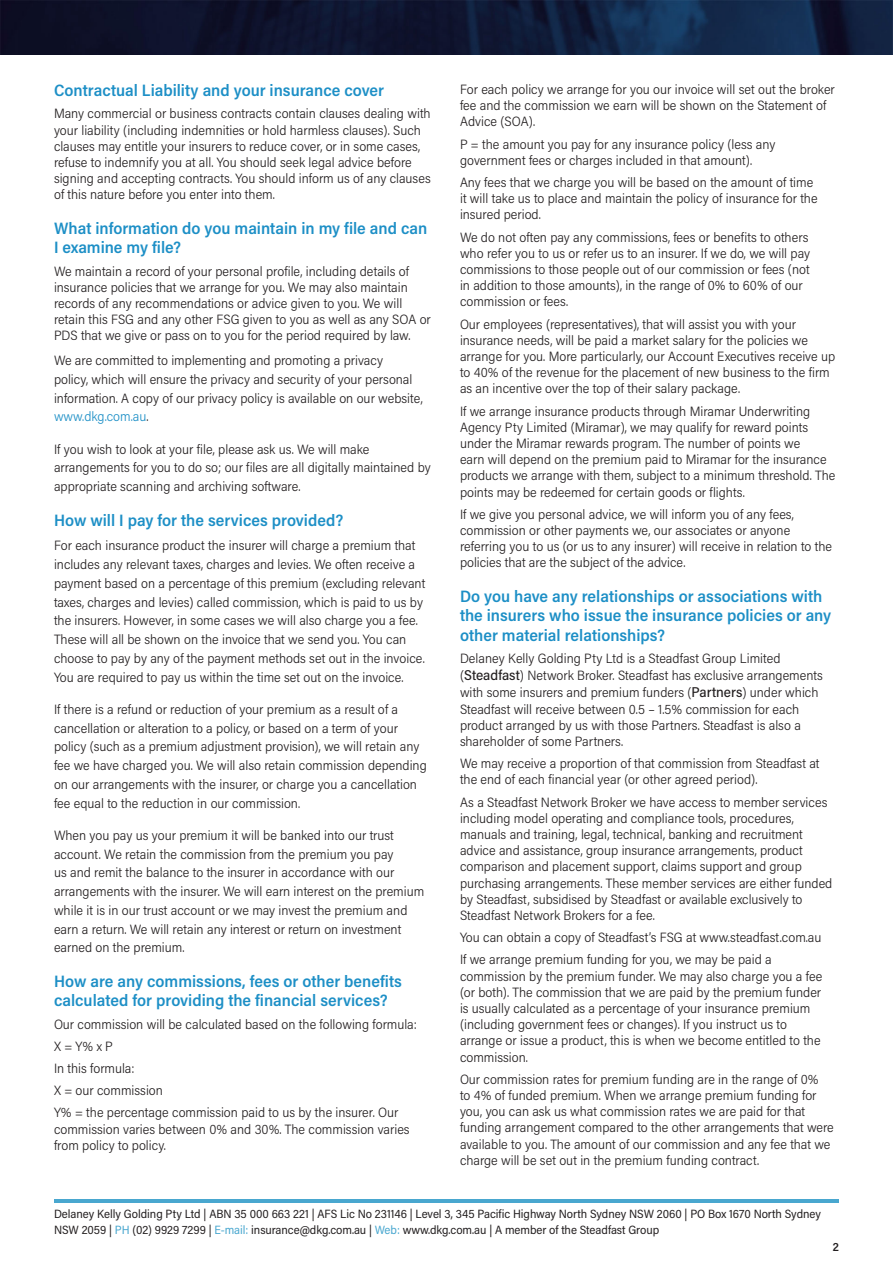
<style>
.page{position:relative;width:893px;height:1263px;background:#fff}
.page>*{position:absolute;margin:0;border:0;box-sizing:border-box;transform-origin:0 0}
.Subhead3{font:600 16.5px/19.5px "Acumin Pro Semi Cond";color:#1d8fc6}
.Body{font:300 13.5px/16.2px "Acumin Pro Semi Cond";color:#231f20}
.t1{font:12px/16.5px "Acumin Pro Semi Cond";letter-spacing:-.005em;color:#231f20}
.t2{font:600 12px "Acumin Pro Semi Cond";color:#231f20}
.s1{color:#1d8fc6}
.s2{font-weight:500;font-size:14.25px}
.s3{color:#49a7cf}
</style>
<div class="page">
<hr style="left:54px;top:1199px;width:785px;height:3px;background:#49a7cf">
<img style="left:0;top:0;width:893px;height:54px">
<p class="Subhead3" style="left:54px;top:80px;width:332px">Contractual Liability and your insurance cover</p>
<p class="Body" style="left:54px;top:105px;width:378px">Many commercial or business contracts contain clauses dealing with your liability (including indemnities or hold harmless clauses). Such clauses may entitle your insurers to reduce cover, or in some cases, refuse to indemnify you at all. You should seek legal advice before signing and accepting contracts. You should inform us of any clauses of this nature before you enter into them.</p>
<p class="Subhead3" style="left:54px;top:218px;width:375px">What information do you maintain in my file and can<br>I examine my file?</p>
<p class="Body" style="left:54px;top:262px;width:378px">We maintain a record of your personal profile, including details of insurance policies that we arrange for you. We may also maintain records of any recommendations or advice given to you. We will retain this FSG and any other FSG given to you as well as any SOA or PDS that we give or pass on to you for the period required by law.</p>
<p class="Body" style="left:54px;top:350px;width:370px;line-height:18.8px">We are committed to implementing and promoting a privacy<br>policy, which will ensure the privacy and security of your personal information. A copy of our privacy policy is available on our website, <span class="s1">www.dkg.com.au</span>.</p>
<p class="Body" style="left:54px;top:439px;width:378px;line-height:18.8px">If you wish to look at your file, please ask us. We will make arrangements for you to do so; our files are all digitally maintained by appropriate scanning and archiving software.</p>
<p class="Subhead3" style="left:54px;top:509px;width:291px">How will I pay for the services provided?</p>
<p class="Body" style="left:54px;top:536px;width:373px;line-height:18.8px">For each insurance product the insurer will charge a premium that includes any relevant taxes, charges and levies. We often receive a payment based on a percentage of this premium (excluding relevant taxes, charges and levies) called commission, which is paid to us by the insurers. However, in some cases we will also charge you a fee.<br>These will all be shown on the invoice that we send you. You can choose to pay by any of the payment methods set out in the invoice.<br>You are required to pay us within the time set out on the invoice.</p>
<p class="Body" style="left:54px;top:699px;width:374px;line-height:18.8px">If there is a refund or reduction of your premium as a result of a cancellation or alteration to a policy, or based on a term of your policy (such as a premium adjustment provision), we will retain any fee we have charged you. We will also retain commission depending on our arrangements with the insurer, or charge you a cancellation fee equal to the reduction in our commission.</p>
<p class="Body" style="left:54px;top:825px;width:372px;line-height:18.8px">When you pay us your premium it will be banked into our trust account. We retain the commission from the premium you pay<br>us and remit the balance to the insurer in accordance with our arrangements with the insurer. We will earn interest on the premium while it is in our trust account or we may invest the premium and earn a return. We will retain any interest or return on investment earned on the premium.</p>
<p class="Subhead3" style="left:54px;top:971px;width:349px">How are any commissions, fees or other benefits calculated for providing the financial services?</p>
<p class="Body" style="left:54px;top:1015px;width:364px">Our commission will be calculated based on the following formula:</p>
<p class="Body" style="left:54px;top:1037px;width:60px">X = Y% x P</p>
<p class="Body" style="left:54px;top:1060px;width:82px">In this formula:</p>
<p class="Body" style="left:54px;top:1082px;width:110px">X = our commission</p>
<p class="Body" style="left:54px;top:1104px;width:357px">Y% = the percentage commission paid to us by the insurer. Our commission varies between 0% and 30%. The commission varies from policy to policy.</p>
<p class="Body" style="left:460px;top:81px;width:376px">For each policy we arrange for you our invoice will set out the broker fee and the commission we earn will be shown on the Statement of<br>Advice (SOA).</p>
<p class="Body" style="left:460px;top:135px;width:317px">P = the amount you pay for any insurance policy (less any government fees or charges included in that amount).</p>
<p class="Body" style="left:460px;top:174px;width:359px">Any fees that we charge you will be based on the amount of time it will take us to place and maintain the policy of insurance for the insured period.</p>
<p class="Body" style="left:460px;top:228px;width:352px">We do not often pay any commissions, fees or benefits to others who refer you to us or refer us to an insurer. If we do, we will pay commissions to those people out of our commission or fees (not in addition to those amounts), in the range of 0% to 60% of our commission or fees.</p>
<p class="Body" style="left:460px;top:315px;width:377px">Our employees (representatives), that will assist you with your insurance needs, will be paid a market salary for the policies we arrange for you. More particularly, our Account Executives receive up to 40% of the revenue for the placement of new business to the firm as an incentive over the top of their salary package.</p>
<p class="Body" style="left:460px;top:402px;width:377px">If we arrange insurance products through Miramar Underwriting Agency Pty Limited (Miramar), we may qualify for reward points under the Miramar rewards program. The number of points we<br>earn will depend on the premium paid to Miramar for the insurance products we arrange with them, subject to a minimum threshold. The points may be redeemed for certain goods or flights.</p>
<p class="Body" style="left:460px;top:505px;width:374px">If we give you personal advice, we will inform you of any fees, commission or other payments we, our associates or anyone referring you to us (or us to any insurer) will receive in relation to the policies that are the subject of the advice.</p>
<p class="Subhead3" style="left:460px;top:586px;width:373px">Do you have any relationships or associations with the insurers who issue the insurance policies or any other material relationships?</p>
<p class="Body" style="left:460px;top:650px;width:364px">Delaney Kelly Golding Pty Ltd is a Steadfast Group Limited (<span class="s2">Steadfast</span>) Network Broker. Steadfast has exclusive arrangements with some insurers and premium funders (<span class="s2">Partners</span>) under which Steadfast will receive between 0.5 – 1.5% commission for each product arranged by us with those Partners. Steadfast is also a shareholder of some Partners.</p>
<p class="Body" style="left:460px;top:755px;width:361px">We may receive a proportion of that commission from Steadfast at the end of each financial year (or other agreed period).</p>
<p class="Body" style="left:460px;top:793px;width:374px">As a Steadfast Network Broker we have access to member services including model operating and compliance tools, procedures, manuals and training, legal, technical, banking and recruitment advice and assistance, group insurance arrangements, product comparison and placement support, claims support and group purchasing arrangements. These member services are either funded by Steadfast, subsidised by Steadfast or available exclusively to Steadfast Network Brokers for a fee.</p>
<p class="Body" style="left:460px;top:929px;width:363px">You can obtain a copy of Steadfast’s FSG at www.steadfast.com.au</p>
<p class="Body" style="left:460px;top:951px;width:364px">If we arrange premium funding for you, we may be paid a commission by the premium funder. We may also charge you a fee (or both). The commission that we are paid by the premium funder is usually calculated as a percentage of your insurance premium (including government fees or changes). If you instruct us to arrange or issue a product, this is when we become entitled to the commission.</p>
<p class="Body" style="left:460px;top:1070px;width:375px">Our commission rates for premium funding are in the range of 0%<br>to 4% of funded premium. When we arrange premium funding for you, you can ask us what commission rates we are paid for that funding arrangement compared to the other arrangements that were available to you. The amount of our commission and any fee that we charge will be set out in the premium funding contract.</p>
<p class="t1" style="left:54px;top:1204px;width:768px">Delaney Kelly Golding Pty Ltd | ABN 35 000 663 221 | AFS Lic No 231146 | Level 3, 345 Pacific Highway North Sydney NSW 2060 | PO Box 1670 North Sydney<br>NSW 2059 | <span class="s3">PH</span> (02) 9929 7299 | <span class="s3">E-mail:</span> insurance@dkg.com.au | <span class="s3">Web:</span> www.dkg.com.au | A member of the Steadfast Group</p>
<p class="t2" style="left:833px;top:1239px;width:8px">2</p>
</div>
